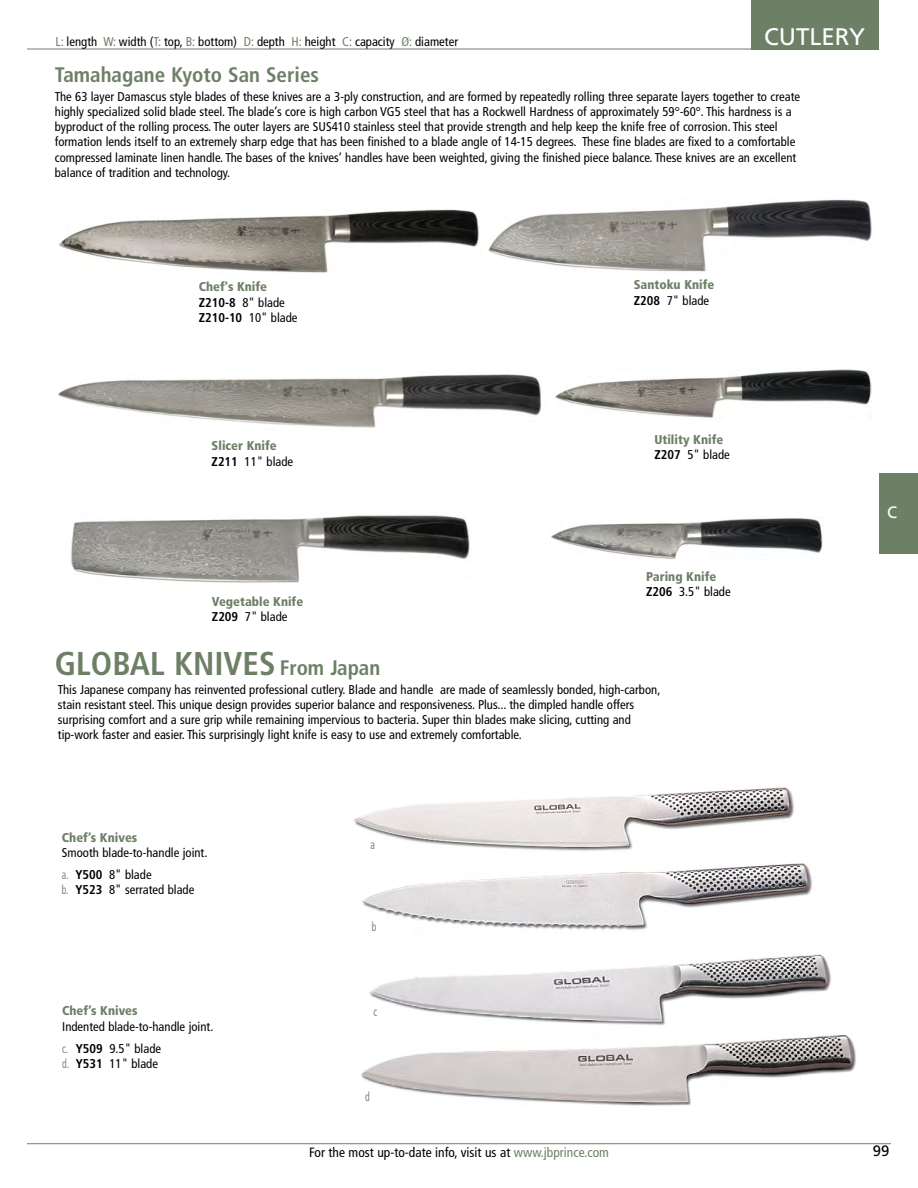
<style>
.page{position:relative;width:918px;height:1188px;background:#fff}
.page>*{position:absolute;margin:0;border:0;box-sizing:border-box;transform-origin:0 0}
.t1{font:700 condensed 33px "Frutiger";color:#6d8066}
.t2{font:24px "Frutiger";color:#fff}
.t3{font:700 condensed 21px "Frutiger";color:#6d8066}
.t4{font:16.5px "Frutiger";color:#fff}
.t5{font:15px "Frutiger";color:#000}
.t6{font:condensed 13.5px "Frutiger";color:#000}
.t7{font:condensed 12.75px/15.3px "Frutiger";color:#000}
.t8{font:900 condensed 12.75px/15.3px "Frutiger";color:#6d8066}
.t9{font:condensed 12.75px "Frutiger";color:#808080;scale:.75 1}
.s1{color:#6d8066}
.s2{font-weight:900;color:#6d8066}
.s3{font-weight:700}
.s4{font-weight:700;color:#000}
.s5{font-weight:400;color:#000}
.s6{font-size:21px}
.s7{color:#808080}
</style>
<div class="page">
<hr style="left:27px;top:1143px;width:864px;height:1px;background:#6d8066">
<div style="left:879px;top:473px;width:39px;height:81px;background:#6d8066"></div>
<hr style="left:27px;top:49px;width:762px;height:1px;background:#6d8066">
<div style="left:751px;top:0;width:128px;height:50px;background:#6d8066"></div>
<img style="left:488px;top:199px;width:384px;height:73px">
<img style="left:71px;top:515px;width:399px;height:68px">
<img style="left:58px;top:209px;width:421px;height:64px">
<img style="left:58px;top:374px;width:483px;height:54px">
<img style="left:551px;top:518px;width:272px;height:41px">
<img style="left:555px;top:369px;width:317px;height:49px">
<img style="left:354px;top:787px;width:440px;height:64px">
<img style="left:362px;top:863px;width:451px;height:68px">
<img style="left:369px;top:954px;width:462px;height:71px">
<img style="left:360px;top:1035px;width:496px;height:71px">
<p class="t7" style="left:56px;top:35px;width:404px"><span class="s1">L:</span> length <span class="s1">W:</span> width (<span class="s1">T:</span> top, <span class="s1">B:</span> bottom) <span class="s1">D:</span> depth <span class="s1">H:</span> height <span class="s1">C:</span> capacity <span class="s1">Ø:</span> diameter</p>
<h2 class="t2" style="left:764px;top:27px;width:102px">CUTLERY</h2>
<h3 class="t3" style="left:55px;top:66px;width:266px">Tamahagane Kyoto San Series</h3>
<p class="t7" style="left:55px;top:89px;width:747px">The 63 layer Damascus style blades of these knives are a 3-ply construction, and are formed by repeatedly rolling three separate layers together to create highly specialized solid blade steel. The blade’s core is high carbon VG5 steel that has a Rockwell Hardness of approximately 59°-60°. This hardness is a byproduct of the rolling process. The outer layers are SUS410 stainless steel that provide strength and help keep the knife free of corrosion. This steel formation lends itself to an extremely sharp edge that has been finished to a blade angle of 14-15 degrees. These fine blades are fixed to a comfortable compressed laminate linen handle. The bases of the knives’ handles have been weighted, giving the finished piece balance. These knives are an excellent balance of tradition and technology.</p>
<p class="t7" style="left:199px;top:280px;width:100px"><span class="s2">Chef's Knife<br></span><span class="s3">Z210-8</span> 8" blade<br><span class="s3">Z210-10</span> 10" blade</p>
<p class="t8" style="left:212px;top:439px;width:83px">Slicer Knife<br><span class="s4">Z211</span> <span class="s5">11" blade</span></p>
<p class="t8" style="left:212px;top:595px;width:93px">Vegetable Knife<br><span class="s4">Z209</span> <span class="s5">7" blade</span></p>
<h1 class="t1" style="left:55px;top:650px;width:327px">GLOBAL KNIVES <span class="s6">From Japan</span></h1>
<p class="t8" style="left:634px;top:278px;width:82px">Santoku Knife<br><span class="s4">Z208</span> <span class="s5">7" blade</span></p>
<p class="t8" style="left:654px;top:433px;width:77px">Utility Knife<br><span class="s4">Z207</span> <span class="s5">5" blade</span></p>
<p class="t8" style="left:646px;top:570px;width:86px">Paring Knife<br><span class="s4">Z206</span> <span class="s5">3.5" blade</span></p>
<p class="t7" style="left:58px;top:683px;width:604px">This Japanese company has reinvented professional cutlery. Blade and handle are made of seamlessly bonded, high-carbon, stain resistant steel. This unique design provides superior balance and responsiveness. Plus... the dimpled handle offers surprising comfort and a sure grip while remaining impervious to bacteria. Super thin blades make slicing, cutting and tip-work faster and easier. This surprisingly light knife is easy to use and extremely comfortable.</p>
<p class="t8" style="left:62px;top:831px;width:77px">Chef’s Knives</p>
<p class="t7" style="left:62px;top:843px;width:147px;line-height:22px">Smooth blade-to-handle joint. <span class="s7">a.</span> <span class="s3">Y500</span> 8" blade</p>
<p class="t7" style="left:62px;top:883px;width:134px"><span class="s7">b.</span> <span class="s3">Y523</span> 8" serrated blade</p>
<p class="t8" style="left:62px;top:1004px;width:77px">Chef’s Knives</p>
<p class="t7" style="left:62px;top:1016px;width:153px;line-height:22px">Indented blade-to-handle joint. <span class="s7">c.</span> <span class="s3">Y509</span> 9.5" blade</p>
<p class="t7" style="left:62px;top:1057px;width:97px"><span class="s7">d.</span> <span class="s3">Y531</span> 11" blade</p>
<p class="t9" style="left:370px;top:840px;width:7px">a</p>
<p class="t9" style="left:372px;top:921px;width:8px">b</p>
<p class="t9" style="left:373px;top:1007px;width:6px">c</p>
<p class="t9" style="left:365px;top:1092px;width:8px">d</p>
<p class="t4" style="left:887px;top:505px;width:12px">C</p>
<p class="t6" style="left:309px;top:1146px;width:301px">For the most up-to-date info, visit us at <span class="s1">www.jbprince.com</span></p>
<p class="t5" style="left:873px;top:1145px;width:18px">99</p>
</div>
